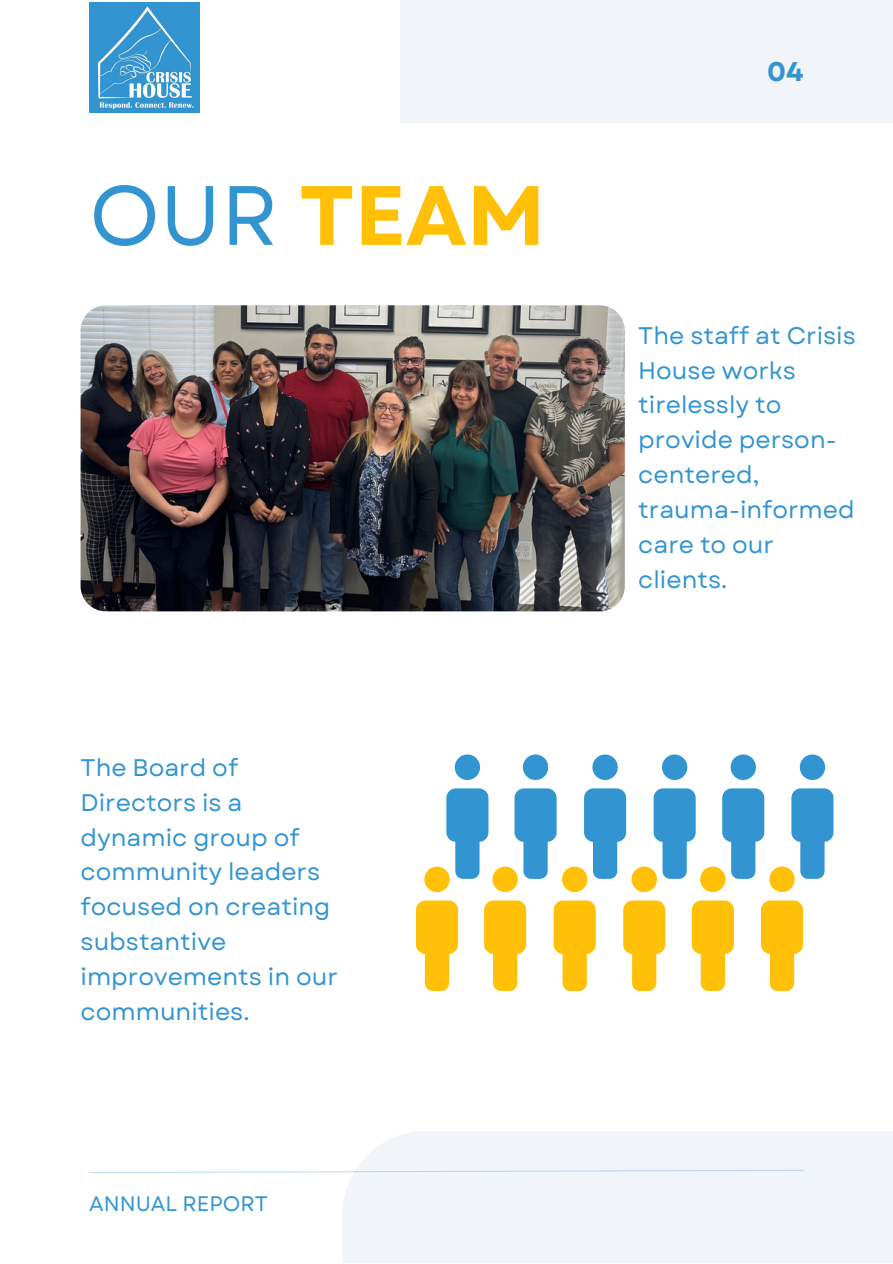
<style>
.page{position:relative;width:893px;height:1264px;background:#fff}
.page>*{position:absolute;margin:0;border:0;box-sizing:border-box;transform-origin:0 0}
.t1{font:700 83.85px "Garet";color:#ffc007}
.t2{font:700 27px "Garet";color:#3294d1}
.t3{font:24px/34.8px "Garet";color:#3294d1}
.t4{font:21px "Garet";color:#3294d1}
.s1{font-weight:400;color:#3294d1}
</style>
<div class="page">
<div style="left:400px;top:0;width:492px;height:123px;background:#f1f4f8"></div>
<div style="left:342px;top:1130px;width:550px;height:132px;background:#f1f4f8"></div>
<svg style="left:89px;top:1169px;width:715px;height:4px"></svg>
<img style="left:89px;top:2px;width:110px;height:111px">
<img style="left:81px;top:305px;width:543px;height:306px;border-radius:25px">
<svg style="left:523px;top:754px;width:25px;height:26px"></svg>
<svg style="left:592px;top:754px;width:25px;height:26px"></svg>
<svg style="left:662px;top:754px;width:25px;height:26px"></svg>
<svg style="left:730px;top:754px;width:25px;height:26px"></svg>
<svg style="left:799px;top:754px;width:26px;height:26px"></svg>
<svg style="left:454px;top:754px;width:26px;height:26px"></svg>
<svg style="left:484px;top:900px;width:42px;height:90px"></svg>
<svg style="left:553px;top:900px;width:42px;height:90px"></svg>
<svg style="left:623px;top:900px;width:42px;height:90px"></svg>
<svg style="left:691px;top:900px;width:42px;height:90px"></svg>
<svg style="left:562px;top:788px;width:271px;height:104px"></svg>
<svg style="left:761px;top:900px;width:42px;height:90px"></svg>
<svg style="left:424px;top:788px;width:132px;height:104px"></svg>
<svg style="left:416px;top:900px;width:42px;height:90px"></svg>
<p class="t1" style="left:89px;top:155px;width:457px"><span class="s1">OUR</span> TEAM</p>
<p class="t3" style="left:81px;top:750px;width:259px">The Board of<br>Directors is a dynamic group of community leaders focused on creating substantive improvements in our communities.</p>
<p class="t4" style="left:89px;top:1188px;width:180px">ANNUAL REPORT</p>
<p class="t2" style="left:767px;top:52px;width:38px">04</p>
<p class="t3" style="left:638px;top:318px;width:219px">The staff at Crisis<br>House works tirelessly to provide person&shy;centered, trauma-informed care to our clients.</p>
</div>
